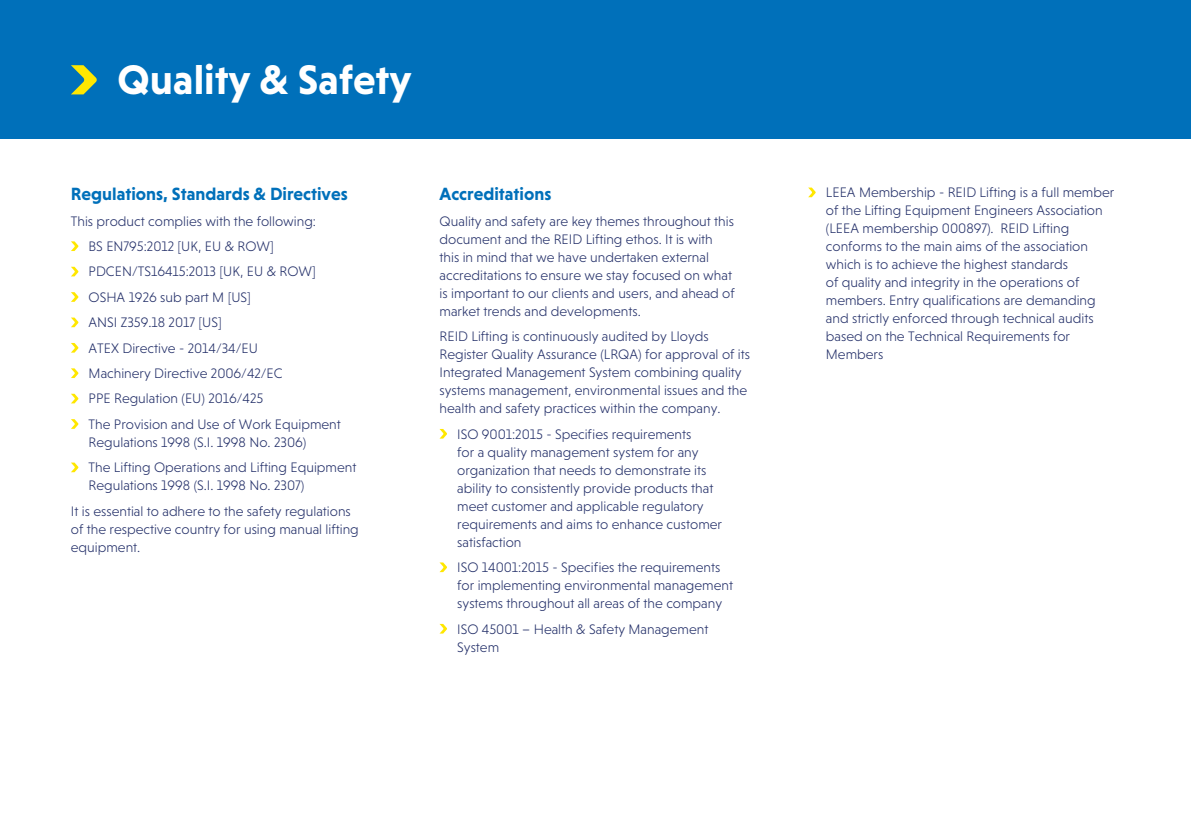
<style>
.page{position:relative;width:1191px;height:840px;background:#fff}
.page>*{position:absolute;margin:0;border:0;box-sizing:border-box;transform-origin:0 0}
.t1{font:700 42px "Niveau Grotesk";color:#fff}
.t2{font:700 18px "Niveau Grotesk";color:#0070ba}
.t3{font:300 14px/18px "Niveau Grotesk";color:#25316a}
</style>
<div class="page">
<div style="left:0;top:0;width:1191px;height:138px;background:#0070ba"></div>
<svg style="left:71px;top:65px;width:26px;height:29px"></svg>
<svg style="left:71px;top:241px;width:7px;height:10px"></svg>
<svg style="left:71px;top:266px;width:7px;height:10px"></svg>
<svg style="left:71px;top:292px;width:7px;height:10px"></svg>
<svg style="left:71px;top:317px;width:7px;height:10px"></svg>
<svg style="left:71px;top:343px;width:7px;height:9px"></svg>
<svg style="left:71px;top:368px;width:7px;height:10px"></svg>
<svg style="left:71px;top:393px;width:7px;height:10px"></svg>
<svg style="left:71px;top:419px;width:7px;height:9px"></svg>
<svg style="left:71px;top:462px;width:7px;height:10px"></svg>
<svg style="left:439px;top:428px;width:8px;height:10px"></svg>
<svg style="left:439px;top:562px;width:8px;height:10px"></svg>
<svg style="left:439px;top:623px;width:8px;height:10px"></svg>
<svg style="left:808px;top:187px;width:7px;height:10px"></svg>
<h1 class="t1" style="left:117px;top:55px;width:295px">Quality &amp; Safety</h1>
<p class="t2" style="left:71px;top:184px;width:278px">Regulations, Standards &amp; Directives</p>
<p class="t3" style="left:89px;top:208px;width:254px;line-height:25.4px;text-indent:-18px">This product complies with the following:<br>BS EN795:2012 [UK, EU &amp; ROW]<br>PDCEN/TS16415:2013 [UK, EU &amp; ROW]<br>OSHA 1926 sub part M [US]<br>ANSI Z359.18 2017 [US]<br>ATEX Directive - 2014/34/EU<br>Machinery Directive 2006/42/EC<br>PPE Regulation (EU) 2016/425<br>The Provision and Use of Work Equipment</p>
<p class="t3" style="left:89px;top:429px;width:269px;line-height:25.4px">Regulations 1998 (S.I. 1998 No. 2306)<br>The Lifting Operations and Lifting Equipment</p>
<p class="t3" style="left:71px;top:472px;width:281px;line-height:25.4px;text-indent:18px">Regulations 1998 (S.I. 1998 No. 2307)<br>It is essential to adhere to the safety regulations</p>
<p class="t3" style="left:71px;top:519px;width:289px">of the respective country for using manual lifting equipment.</p>
<p class="t2" style="left:439px;top:184px;width:113px">Accreditations</p>
<p class="t3" style="left:439px;top:212px;width:297px">Quality and safety are key themes throughout this document and the REID Lifting ethos. It is with this in mind that we have undertaken external accreditations to ensure we stay focused on what is important to our clients and users, and ahead of market trends and developments.</p>
<p class="t3" style="left:439px;top:327px;width:312px">REID Lifting is continuously audited by Lloyds Register Quality Assurance (LRQA) for approval of its Integrated Management System combining quality systems management, environmental issues and the health and safety practices within the company.</p>
<p class="t3" style="left:457px;top:424px;width:266px">ISO 9001:2015 - Specifies requirements<br>for a quality management system for any organization that needs to demonstrate its ability to consistently provide products that meet customer and applicable regulatory requirements and aims to enhance customer satisfaction</p>
<p class="t3" style="left:457px;top:558px;width:277px">ISO 14001:2015 - Specifies the requirements for implementing environmental management systems throughout all areas of the company</p>
<p class="t3" style="left:457px;top:619px;width:253px">ISO 45001 – Health &amp; Safety Management<br>System</p>
<p class="t3" style="left:826px;top:183px;width:290px">LEEA Membership - REID Lifting is a full member of the Lifting Equipment Engineers Association (LEEA membership 000897). REID Lifting conforms to the main aims of the association which is to achieve the highest standards<br>of quality and integrity in the operations of members. Entry qualifications are demanding and strictly enforced through technical audits based on the Technical Requirements for Members</p>
</div>
